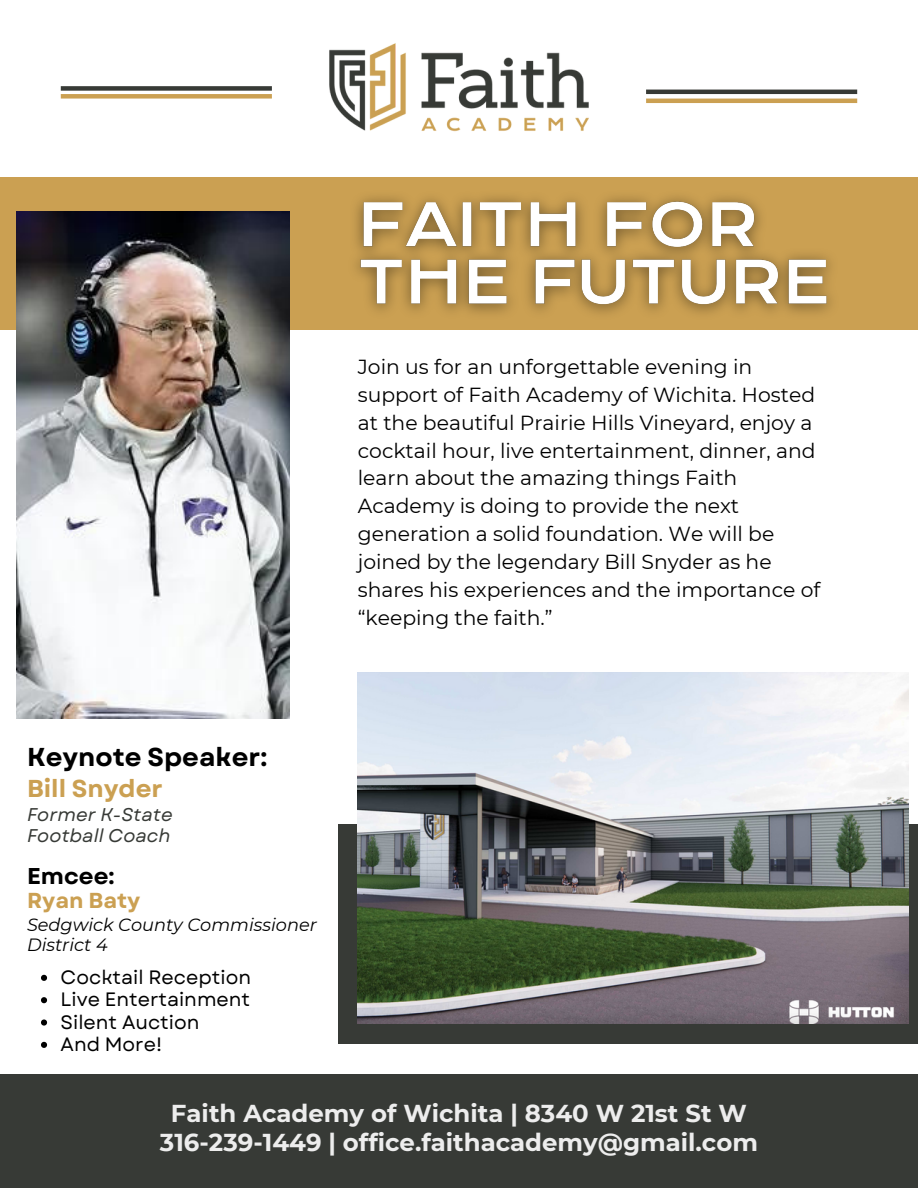
<style>
.page{position:relative;width:918px;height:1188px;background:#fff}
.page>*{position:absolute;margin:0;border:0;box-sizing:border-box;transform-origin:0 0}
.t1{font:700 25.8px "Garet";color:#000}
.t2{font:700 24.45px/29.2px "Montserrat";color:#ededed;text-align:center}
.t3{font:700 24.45px "Garet";color:#cba052}
.t4{font:700 22.8px "Garet";color:#000}
.t5{font:700 21.6px "Garet";color:#cba052}
.t6{font:20.4px/27.9px "Montserrat";color:#000}
.t7{font:19.35px "Garet";color:#000}
.t8{font:italic 18.45px/21.3px "Garet";color:#373a36}
.t9{font:italic 17.7px "Montserrat";color:#000}
</style>
<div class="page">
<div style="left:0;top:177px;width:918px;height:153px;background:#cba052"></div>
<img style="left:17px;top:211px;width:273px;height:508px">
<div style="left:0;top:1074px;width:918px;height:114px;background:#373a36"></div>
<div style="left:339px;top:825px;width:579px;height:219px;background:#373a36"></div>
<img style="left:358px;top:672px;width:550px;height:351px">
<img style="left:329px;top:43px;width:260px;height:89px">
<img style="left:356px;top:196px;width:475px;height:118px">
<svg style="left:41px;top:975px;width:6px;height:6px"></svg>
<svg style="left:41px;top:997px;width:6px;height:6px"></svg>
<svg style="left:41px;top:1019px;width:6px;height:7px"></svg>
<svg style="left:41px;top:1042px;width:6px;height:6px"></svg>
<div style="left:61px;top:86px;width:211px;height:5px;background:#373a36"></div>
<hr style="left:646px;top:90px;width:211px;height:4px;background:#373a36">
<div style="left:61px;top:94px;width:211px;height:5px;background:#cba052"></div>
<hr style="left:646px;top:99px;width:211px;height:4px;background:#cba052">
<p class="t6" style="left:358px;top:352px;width:464px">Join us for an unforgettable evening in support of Faith Academy of Wichita. Hosted at the beautiful Prairie Hills Vineyard, enjoy a cocktail hour, live entertainment, dinner, and learn about the amazing things Faith Academy is doing to provide the next generation a solid foundation. We will be joined by the legendary Bill Snyder as he shares his experiences and the importance of “keeping the faith.”</p>
<h2 class="t1" style="left:27px;top:738px;width:242px">Keynote Speaker:</h2>
<h4 class="t3" style="left:27px;top:771px;width:137px">Bill Snyder</h4>
<h4 class="t8" style="left:27px;top:804px;width:147px">Former K-State<br>Football Coach</h4>
<h3 class="t4" style="left:27px;top:859px;width:89px">Emcee:</h3>
<p class="t5" style="left:27px;top:885px;width:115px">Ryan Baty</p>
<p class="t9" style="left:27px;top:914px;width:291px">Sedgwick County Commissioner</p>
<p class="t9" style="left:27px;top:934px;width:82px">District 4</p>
<p class="t7" style="left:61px;top:963px;width:192px">Cocktail Reception</p>
<p class="t7" style="left:61px;top:986px;width:191px">Live Entertainment</p>
<p class="t7" style="left:61px;top:1008px;width:140px">Silent Auction</p>
<h2 class="t7" style="left:61px;top:1030px;width:103px">And More!</h2>
<h4 class="t2" style="left:160px;top:1098px;width:600px">Faith Academy of Wichita | 8340 W 21st St W<br>316-239-1449 | office.faithacademy@gmail.com</h4>
</div>
